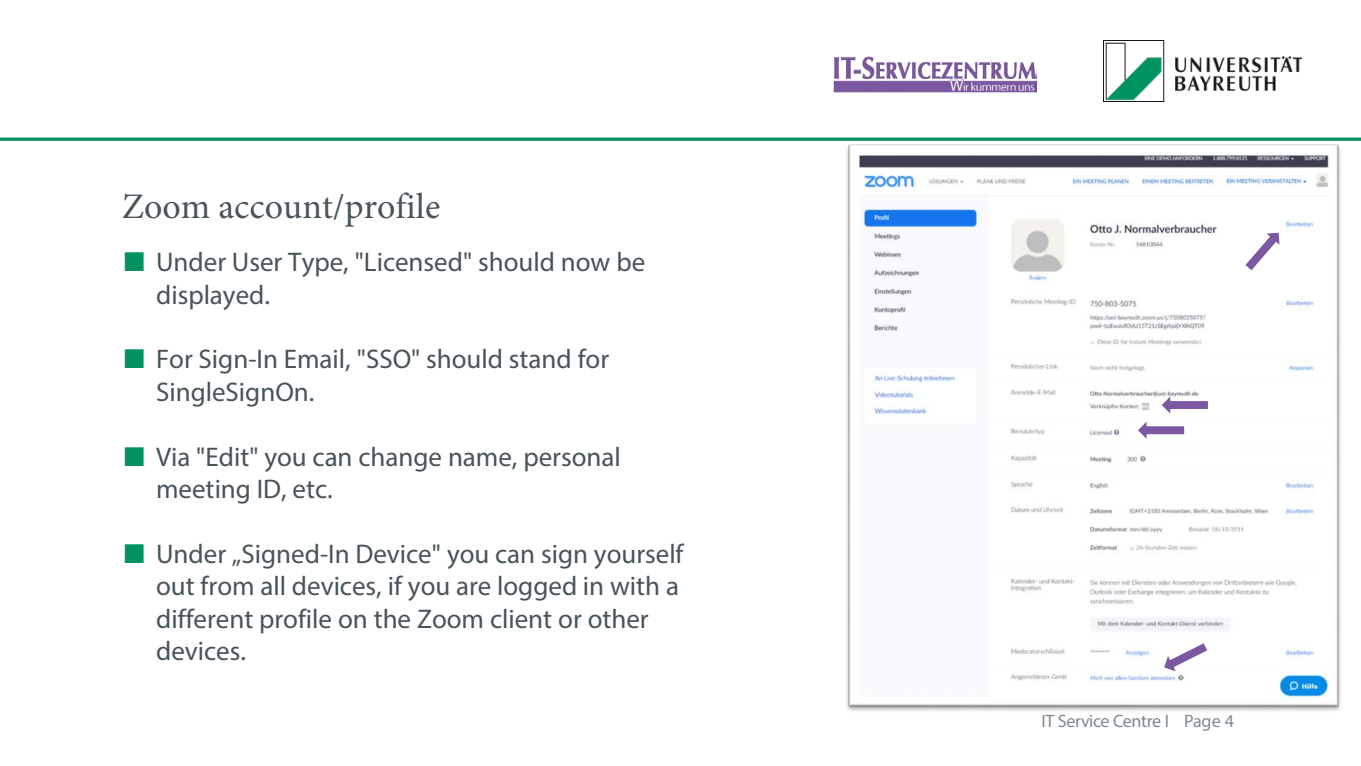
<style>
.page{position:relative;width:1361px;height:766px;background:#fff}
.page>*{position:absolute;margin:0;border:0;box-sizing:border-box;transform-origin:0 0}
.t1{font:36px "Minion Pro";color:#48535a}
.t2{font:27px/32.4px "Myriad Pro";color:#48535a}
.t3{font:18px "Myriad Pro";letter-spacing:-.02em;color:#7f8990}
.s1{font-family:"Arial";font-size:40.5px;color:#009260}
</style>
<div class="page">
<hr style="left:0;top:138px;width:1360px;height:3px;background:#009260">
<img style="left:1103px;top:41px;width:198px;height:61px">
<img style="left:833px;top:56px;width:203px;height:37px">
<img style="left:842px;top:140px;width:502px;height:571px">
<svg style="left:1135px;top:393px;width:74px;height:49px"></svg>
<svg style="left:1243px;top:231px;width:38px;height:41px"></svg>
<svg style="left:1162px;top:641px;width:47px;height:33px"></svg>
<h1 class="t1" style="left:122px;top:182px;width:319px">Zoom account/profile</h1>
<p class="t2" style="left:156px;top:245px;width:490px;text-indent:-34px"><span class="s1">■</span> Under User Type, "Licensed" should now be displayed.</p>
<p class="t2" style="left:156px;top:343px;width:454px;text-indent:-34px"><span class="s1">■</span> For Sign-In Email, "SSO" should stand for<br>SingleSignOn.</p>
<p class="t2" style="left:156px;top:440px;width:466px;text-indent:-34px"><span class="s1">■</span> Via "Edit" you can change name, personal meeting ID, etc.</p>
<p class="t2" style="left:156px;top:537px;width:529px;text-indent:-34px"><span class="s1">■</span> Under „Signed-In Device" you can sign yourself out from all devices, if you are logged in with a different profile on the Zoom client or other devices.</p>
<p class="t3" style="left:1041px;top:710px;width:194px">IT Service Centre I Page 4</p>
</div>
